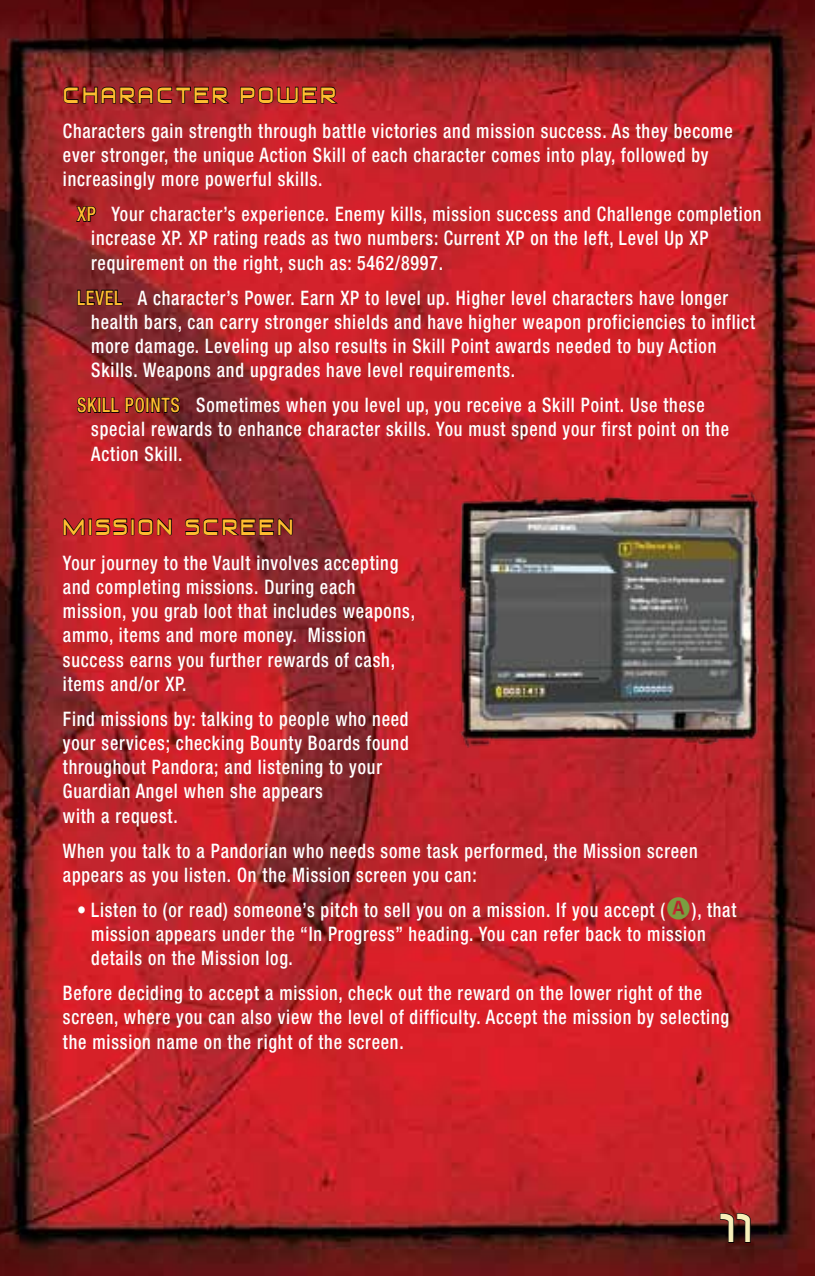
<style>
.page{position:relative;width:815px;height:1276px;background:#fff}
.page>*{position:absolute;margin:0;border:0;box-sizing:border-box;transform-origin:0 0}
.t1{font:38.5px "Venus Rising";color:#f7efba;scale:.83 1}
.t2{font:21px "Venus Rising";letter-spacing:.21em;color:#febd30;scale:.71 1}
.t3{font:500 condensed 20px/24.2px "Helvetica Neue";letter-spacing:.045em;color:#fff;scale:.9 1}
.s1{color:#febd30}
</style>
<div class="page">
<img style="left:0;top:0;width:815px;height:1276px">
<svg style="left:719px;top:1212px;width:32px;height:31px"></svg>
<svg style="left:63px;top:86px;width:167px;height:19px;background:#71191b"></svg>
<svg style="left:240px;top:86px;width:98px;height:19px;background:#7d181c"></svg>
<svg style="left:75px;top:206px;width:22px;height:17px"></svg>
<svg style="left:77px;top:289px;width:46px;height:26px"></svg>
<svg style="left:76px;top:394px;width:105px;height:22px;background:#6d181c"></svg>
<svg style="left:62px;top:517px;width:23px;height:19px"></svg>
<div style="left:89px;top:518px;width:3px;height:17px;border:1px solid #000"></div>
<svg style="left:95px;top:518px;width:33px;height:18px"></svg>
<div style="left:131px;top:518px;width:3px;height:17px;border:1px solid #000"></div>
<svg style="left:138px;top:517px;width:35px;height:19px"></svg>
<svg style="left:185px;top:517px;width:109px;height:19px;background:#68181b"></svg>
<img style="left:444px;top:490px;width:331px;height:260px">
<svg style="left:667px;top:897px;width:23px;height:22px"></svg>
<p class="t2" style="left:63px;top:84px;width:386px">CHARACTER POWER</p>
<p class="t3" style="left:63px;top:118px;width:746px">Characters gain strength through battle victories and mission success. As they become ever stronger, the unique Action Skill of each character comes into play, followed by increasingly more powerful skills.</p>
<p class="t3" style="left:91px;top:202px;width:746px;text-indent:-14px"><span class="s1">XP</span> Your character’s experience. Enemy kills, mission success and Challenge completion increase XP. XP rating reads as two numbers: Current XP on the left, Level Up XP requirement on the right, such as: 5462/8997.</p>
<p class="t3" style="left:91px;top:285px;width:739px;text-indent:-14px"><span class="s1">LEVEL</span> A character’s Power. Earn XP to level up. Higher level characters have longer health bars, can carry stronger shields and have higher weapon proficiencies to inflict more damage. Leveling up also results in Skill Point awards needed to buy Action Skills. Weapons and upgrades have level requirements.</p>
<p class="t3" style="left:91px;top:393px;width:710px;text-indent:-14px"><span class="s1">SKILL POINTS</span> Sometimes when you level up, you receive a Skill Point. Use these special rewards to enhance character skills. You must spend your first point on the<br>Action Skill.</p>
<p class="t2" style="left:63px;top:515px;width:326px">MISSION SCREEN</p>
<p class="t3" style="left:63px;top:550px;width:393px">Your journey to the Vault involves accepting and completing missions. During each mission, you grab loot that includes weapons, ammo, items and more money. Mission success earns you further rewards of cash, items and/or XP.</p>
<p class="t3" style="left:63px;top:706px;width:386px">Find missions by: talking to people who need your services; checking Bounty Boards found throughout Pandora; and listening to your Guardian Angel when she appears<br>with a request.</p>
<p class="t3" style="left:63px;top:838px;width:707px">When you talk to a Pandorian who needs some task performed, the Mission screen appears as you listen. On the Mission screen you can:</p>
<p class="t3" style="left:77px;top:897px;width:655px">• Listen to (or read) someone’s pitch to sell you on a mission. If you accept (</p>
<p class="t3" style="left:91px;top:897px;width:718px;text-indent:601px">), that mission appears under the “In Progress” heading. You can refer back to mission details on the Mission log.</p>
<p class="t3" style="left:63px;top:980px;width:742px">Before deciding to accept a mission, check out the reward on the lower right of the screen, where you can also view the level of difficulty. Accept the mission by selecting the mission name on the right of the screen.</p>
<h1 class="t1" style="left:720px;top:1207px;width:40px">11</h1>
</div>
